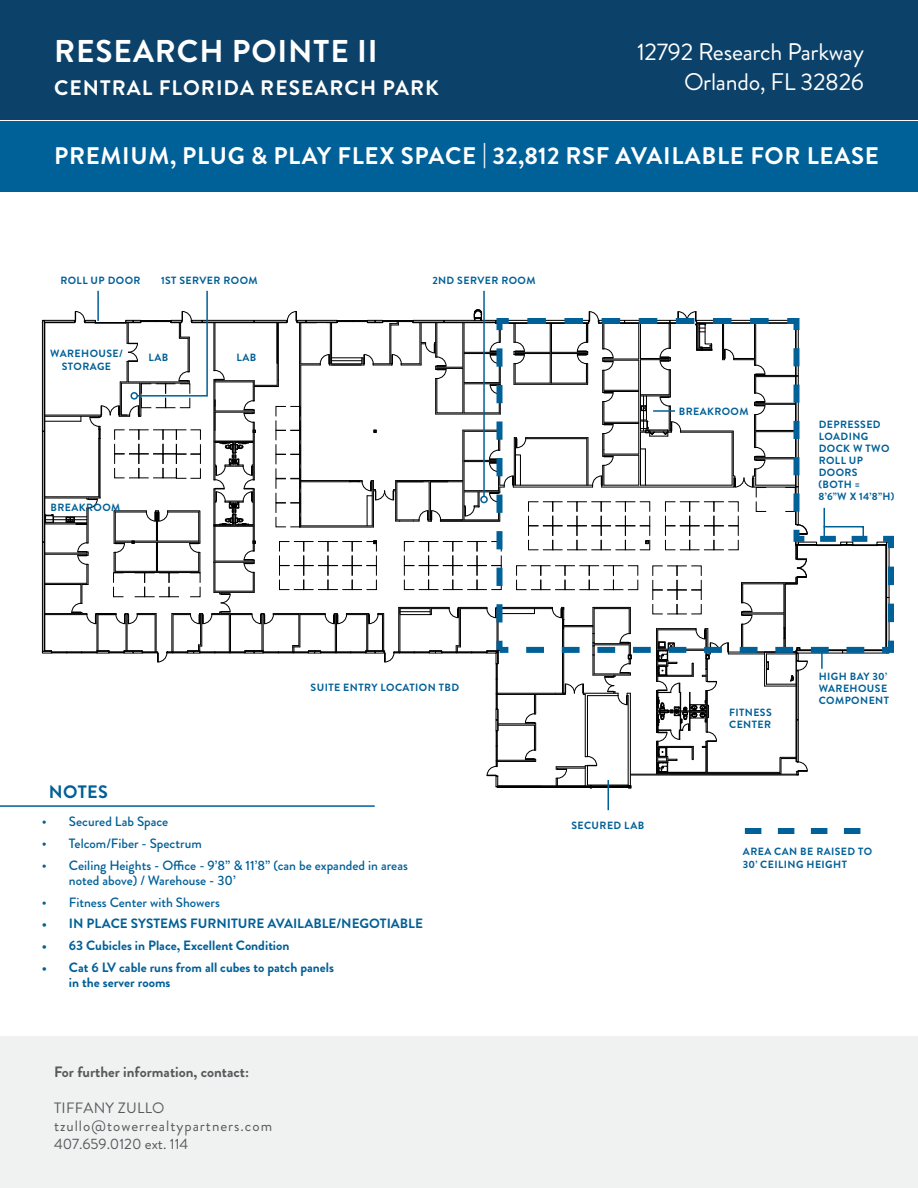
<style>
.page{position:relative;width:918px;height:1188px;background:#fff}
.page>*{position:absolute;margin:0;border:0;box-sizing:border-box;transform-origin:0 0}
.t1{font:700 31.5px "Brandon Grotesque";letter-spacing:.03em;color:#fff}
.t2{font:700 24px "Brandon Grotesque";letter-spacing:.03em;color:#fff}
.t3{font:24px/30px "Brandon Grotesque";letter-spacing:-.01em;color:#fff;text-align:right}
.t4{font:700 21px "Brandon Grotesque";letter-spacing:.05em;color:#fff}
.t5{font:700 18px "Brandon Grotesque";letter-spacing:.02em;color:#006098}
.t6{font:15px/18px "Brandon Grotesque";letter-spacing:.065em;color:#58595b}
.t7{font:700 15px "Brandon Grotesque";color:#58595b}
.t8{font:500 13.5px/15px "Brandon Grotesque";color:#006098}
.t9{font:700 13.5px/15px "Brandon Grotesque";color:#006098}
.t10{font:700 10.5px/12px "Brandon Grotesque";letter-spacing:.04em;color:#006098}
</style>
<div class="page">
<div style="left:0;top:1037px;width:918px;height:151px;background:#f0f1f1"></div>
<div style="left:0;top:0;width:918px;height:119px;background:#0c4269"></div>
<div style="left:0;top:121px;width:918px;height:70px;background:#006098"></div>
<hr style="left:608px;top:780px;width:1px;height:30px;background:#006098">
<hr style="left:0;top:805px;width:375px;height:2px;background:#006098">
<svg style="left:745px;top:828px;width:115px;height:6px"></svg>
<svg style="left:42px;top:290px;width:852px;height:499px"></svg>
<div style="left:130px;top:392px;width:8px;height:8px;border:2px solid #006098;border-radius:50%"></div>
<h1 class="t1" style="left:54px;top:29px;width:325px">RESEARCH POINTE II</h1>
<h3 class="t4" style="left:54px;top:73px;width:386px">CENTRAL FLORIDA RESEARCH PARK</h3>
<h2 class="t3" style="left:637px;top:37px;width:228px">12792 Research Parkway<br>Orlando, FL 32826</h2>
<h2 class="t2" style="left:54px;top:139px;width:826px">PREMIUM, PLUG &amp; PLAY FLEX SPACE | 32,812 RSF AVAILABLE FOR LEASE</h2>
<p class="t10" style="left:60px;top:275px;width:82px">ROLL UP DOOR</p>
<p class="t10" style="left:161px;top:275px;width:98px">1ST SERVER ROOM</p>
<p class="t10" style="left:432px;top:275px;width:105px">2ND SERVER ROOM</p>
<p class="t10" style="left:50px;top:347px;width:74px;line-height:13.5px;text-align:center">WAREHOUSE/<br>STORAGE</p>
<p class="t10" style="left:149px;top:351px;width:21px">LAB</p>
<p class="t10" style="left:237px;top:351px;width:21px">LAB</p>
<p class="t10" style="left:51px;top:502px;width:71px">BREAKROOM</p>
<p class="t10" style="left:311px;top:681px;width:150px">SUITE ENTRY LOCATION TBD</p>
<h3 class="t5" style="left:49px;top:779px;width:60px">NOTES</h3>
<p class="t8" style="left:42px;top:815px;width:128px">• Secured Lab Space</p>
<p class="t8" style="left:42px;top:836px;width:161px">• Telcom/Fiber - Spectrum</p>
<p class="t8" style="left:69px;top:858px;width:340px;text-indent:-27px">• Ceiling Heights - Office - 9’8” &amp; 11’8” (can be expanded in areas noted above) / Warehouse - 30’</p>
<p class="t8" style="left:42px;top:895px;width:180px">• Fitness Center with Showers</p>
<p class="t9" style="left:42px;top:916px;width:383px">• IN PLACE SYSTEMS FURNITURE AVAILABLE/NEGOTIABLE</p>
<p class="t9" style="left:42px;top:938px;width:249px">• 63 Cubicles in Place, Excellent Condition</p>
<p class="t9" style="left:69px;top:960px;width:267px;text-indent:-27px">• Cat 6 LV cable runs from all cubes to patch panels in the server rooms</p>
<h3 class="t7" style="left:54px;top:1062px;width:197px">For further information, contact:</h3>
<h3 class="t6" style="left:54px;top:1099px;width:220px">TIFFANY ZULLO tzullo@towerrealtypartners.com<br>407.659.0120 ext. 114</h3>
<p class="t10" style="left:679px;top:405px;width:71px">BREAKROOM</p>
<p class="t10" style="left:819px;top:419px;width:77px">DEPRESSED<br>LOADING<br>DOCK W TWO<br>ROLL UP<br>DOORS<br>(BOTH =<br>8’6”W X 14’8”H)</p>
<p class="t10" style="left:571px;top:819px;width:74px">SECURED LAB</p>
<p class="t10" style="left:729px;top:707px;width:44px">FITNESS<br>CENTER</p>
<p class="t10" style="left:819px;top:670px;width:72px">HIGH BAY 30’<br>WAREHOUSE<br>COMPONENT</p>
<p class="t10" style="left:743px;top:845px;width:131px;line-height:13.5px">AREA CAN BE RAISED TO<br>30’ CEILING HEIGHT</p>
</div>
